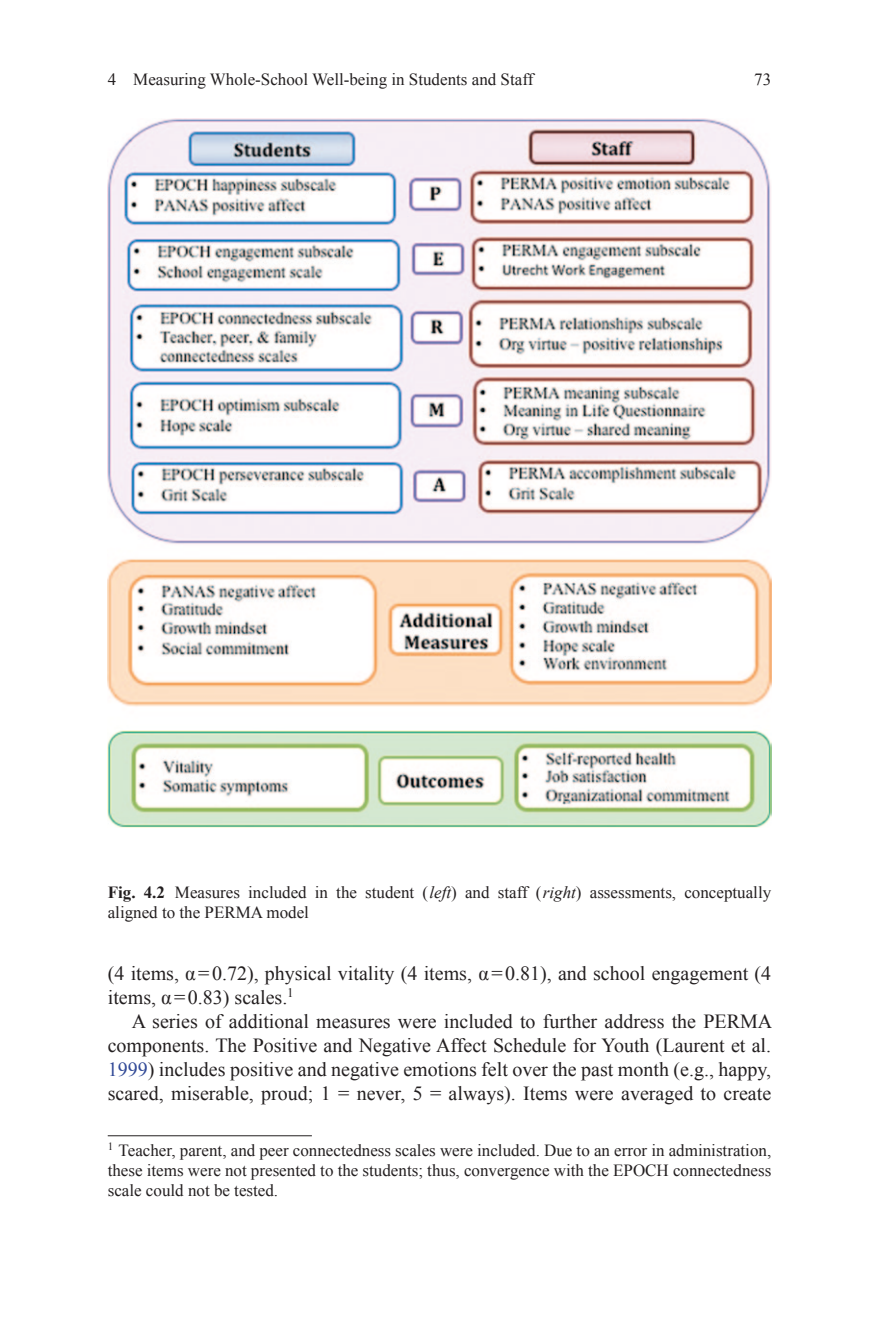
<style>
.page{position:relative;width:879px;height:1333px;background:#fff}
.page>*{position:absolute;margin:0;border:0;box-sizing:border-box;transform-origin:0 0}
.t1{font:20px/24px "Times New Roman";color:#231f20;text-align:justify}
.t2{font:20px/24px "Times New Roman PSMT2";color:#231f20}
.t3{font:17px/20px "Times New Roman";color:#231f20;text-align:justify}
.t4{font:17px "Times New Roman PSMT2";color:#231f20}
.s1{font-family:"Times New Roman PS Bold MT2"}
.s2{font-family:"Times New Roman";font-style:italic}
.s3{font-family:"Times New Roman"}
.s4{color:#324a97}
</style>
<div class="page">
<hr style="left:108px;top:1135px;width:204px;height:1px;background:#231f20">
<img style="left:108px;top:118px;width:663px;height:709px">
<p class="t3" style="left:108px;top:69px;width:427px">4 Measuring Whole-School Well-being in Students and Staff</p>
<p class="t3" style="left:754px;top:69px;width:18px">73</p>
<p class="t4" style="left:108px;top:880px;width:665px"><span class="s1">Fig. 4.2</span> Measures included in the student ( <span class="s2">left</span>) and staff ( <span class="s2">right</span><span class="s3">) assessments, conceptually</span></p>
<p class="t3" style="left:108px;top:902px;width:203px">aligned to the PERMA model</p>
<p class="t2" style="left:108px;top:960px;width:665px">(4 items, α=0.72), physical vitality (4 items, α=0.81), and school engagement (4 items, α=0.83) scales.<sup>1</sup></p>
<p class="t1" style="left:108px;top:1008px;width:666px;text-indent:24px">A series of additional measures were included to further address the PERMA components. The Positive and Negative Affect Schedule for Youth (Laurent et al.<br><span class="s4">1999</span>) includes positive and negative emotions felt over the past month (e.g., happy, scared, miserable, proud; 1 = never, 5 = always). Items were averaged to create</p>
<p class="t3" style="left:108px;top:1139px;width:665px"><sup>1</sup> Teacher, parent, and peer connectedness scales were included. Due to an error in administration, these items were not presented to the students; thus, convergence with the EPOCH connectedness scale could not be tested.</p>
</div>
